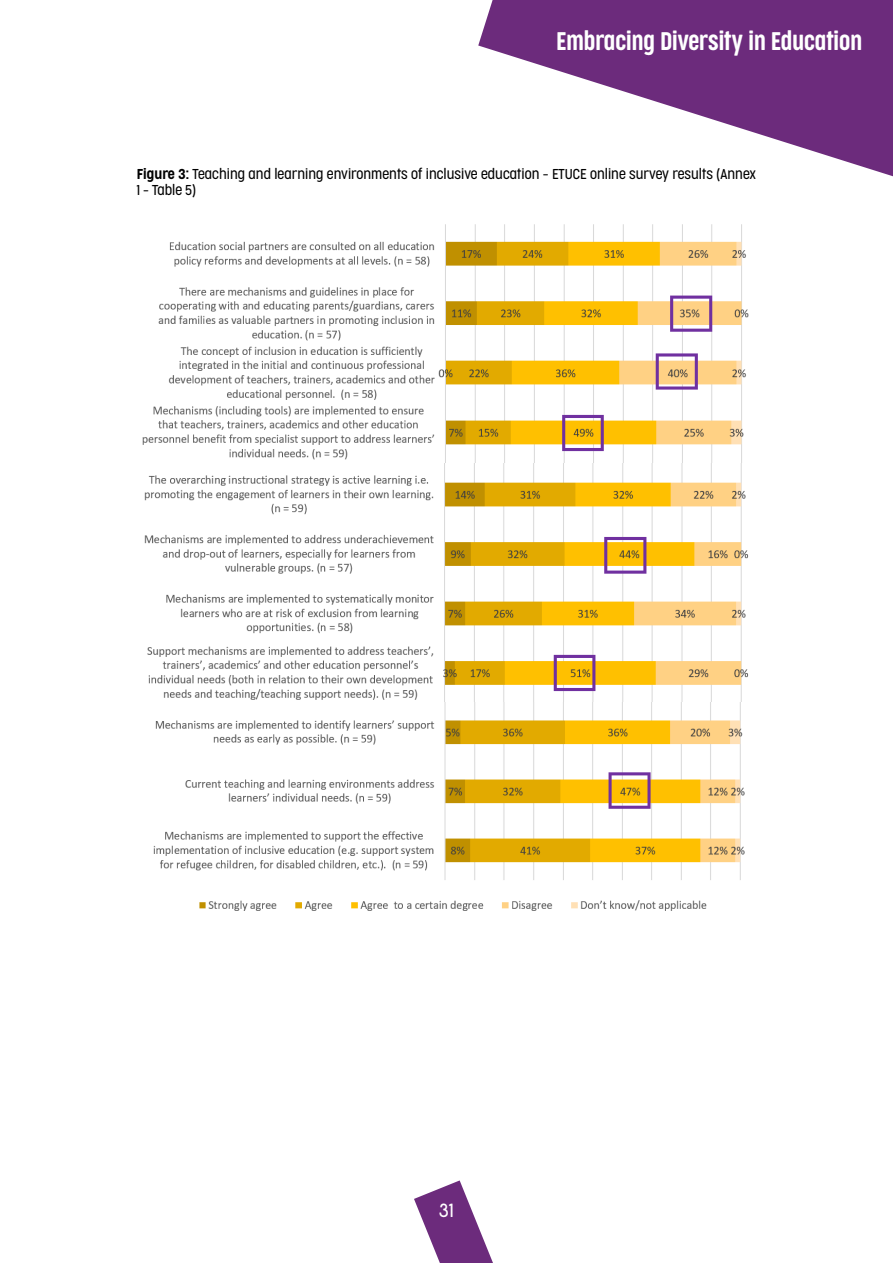
<style>
.page{position:relative;width:893px;height:1263px;background:#fff}
.page>*{position:absolute;margin:0;border:0;box-sizing:border-box;transform-origin:0 0}
.t1{font:300 24px "Cocogoose Compressed";color:#fff}
.t2{font:300 18px "Cocogoose Pro";color:#fff}
.t3{font:300 13.5px/16.2px "Cocogoose Condensed";color:#000}
.s1{font-style:inherit}
</style>
<div class="page">
<svg style="left:414px;top:1180px;width:79px;height:83px"></svg>
<svg style="left:478px;top:0;width:415px;height:177px;fill:#6c2b7c"></svg>
<img style="left:142px;top:224px;width:607px;height:239px">
<img style="left:144px;top:464px;width:605px;height:238px">
<img style="left:153px;top:702px;width:592px;height:209px">
<h1 class="t1" style="left:557px;top:25px;width:307px">Embracing Diversity in Education</h1>
<p class="t3" style="left:137px;top:166px;width:621px"><span class="s1">Figure 3:</span> Teaching and learning environments of inclusive education – ETUCE online survey results (Annex<br>1 – Table 5)</p>
<h2 class="t2" style="left:439px;top:1198px;width:17px">31</h2>
</div>
